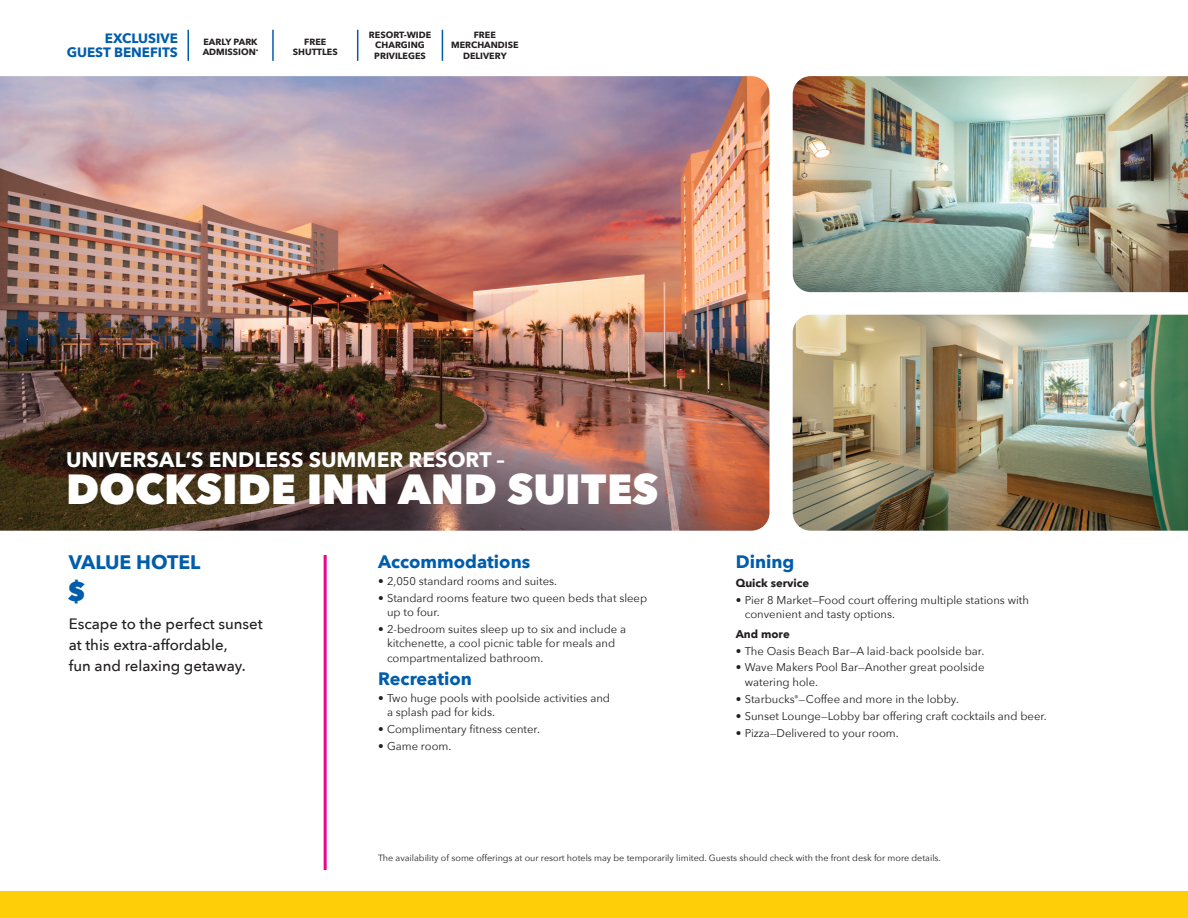
<style>
.page{position:relative;width:1188px;height:918px;background:#fff}
.page>*{position:absolute;margin:0;border:0;box-sizing:border-box;transform-origin:0 0}
.t1{font:800 42px "Avenir Next";color:#fff}
.t2{font:800 27px "Avenir Next";color:#015dac}
.t3{font:700 21px "Avenir Next";color:#fff}
.t4{font:700 19.5px "Avenir Next";color:#015dac}
.t5{font:700 18px "Avenir Next";color:#015dac}
.t6{font:500 15px/21px "Avenir Next";color:#231f20}
.t7{font:700 13.5px/13.5px "Avenir Next";color:#015dac;text-align:right}
.t8{font:11.25px/14.2px "Avenir Next";color:#231f20}
.t9{font:700 11.25px "Avenir Next";color:#231f20}
.t10{font:9px "Avenir Next";color:#231f20}
.t11{font:700 9px/10.5px "Avenir Next";color:#231f20;text-align:center}
</style>
<div class="page">
<img style="left:793px;top:315px;width:395px;height:216px">
<img style="left:793px;top:76px;width:395px;height:216px">
<img style="left:0;top:76px;width:770px;height:455px">
<hr style="left:324px;top:555px;width:3px;height:315px;background:#ed028c">
<div style="left:0;top:891px;width:1188px;height:27px;background:#fece08"></div>
<hr style="left:272px;top:30px;width:2px;height:31px;background:#015dac">
<hr style="left:187px;top:30px;width:2px;height:31px;background:#015dac">
<hr style="left:357px;top:30px;width:1px;height:31px;background:#015dac">
<hr style="left:442px;top:30px;width:1px;height:31px;background:#015dac">
<p class="t7" style="left:67px;top:32px;width:113px">EXCLUSIVE<br>GUEST BENEFITS</p>
<p class="t11" style="left:203px;top:36px;width:57px;text-align:left">EARLY PARK<br>ADMISSION<sup>*</sup></p>
<p class="t11" style="left:293px;top:36px;width:46px">FREE<br>SHUTTLES</p>
<p class="t11" style="left:369px;top:29px;width:64px">RESORT-WIDE<br>CHARGING<br>PRIVILEGES</p>
<p class="t11" style="left:451px;top:29px;width:69px">FREE<br>MERCHANDISE<br>DELIVERY</p>
<h3 class="t3" style="left:66px;top:441px;width:440px">UNIVERSAL’S ENDLESS SUMMER RESORT –</h3>
<h1 class="t1" style="left:66px;top:463px;width:594px">DOCKSIDE INN AND SUITES</h1>
<h3 class="t4" style="left:69px;top:545px;width:133px">VALUE HOTEL</h3>
<h2 class="t2" style="left:67px;top:575px;width:20px">$</h2>
<h3 class="t6" style="left:69px;top:613px;width:196px">Escape to the perfect sunset at this extra-affordable,<br>fun and relaxing getaway.</h3>
<h3 class="t5" style="left:378px;top:546px;width:154px">Accommodations</h3>
<p class="t8" style="left:378px;top:573px;width:181px">• 2,050 standard rooms and suites.</p>
<p class="t8" style="left:387px;top:590px;width:262px;text-indent:-9px">• Standard rooms feature two queen beds that sleep up to four.</p>
<p class="t8" style="left:387px;top:622px;width:241px;text-indent:-9px">• 2-bedroom suites sleep up to six and include a kitchenette, a cool picnic table for meals and compartmentalized bathroom.</p>
<h3 class="t5" style="left:378px;top:663px;width:95px">Recreation</h3>
<p class="t8" style="left:387px;top:691px;width:225px;text-indent:-9px">• Two huge pools with poolside activities and a splash pad for kids.</p>
<p class="t8" style="left:378px;top:722px;width:164px">• Complimentary fitness center.</p>
<p class="t8" style="left:378px;top:739px;width:75px">• Game room.</p>
<h3 class="t5" style="left:736px;top:546px;width:60px">Dining</h3>
<p class="t9" style="left:736px;top:573px;width:75px">Quick service</p>
<p class="t8" style="left:745px;top:593px;width:286px;text-indent:-9px">• Pier 8 Market—Food court offering multiple stations with convenient and tasty options.</p>
<p class="t9" style="left:736px;top:624px;width:56px">And more</p>
<p class="t8" style="left:736px;top:643px;width:250px">• The Oasis Beach Bar—A laid-back poolside bar.</p>
<p class="t8" style="left:745px;top:660px;width:241px;text-indent:-9px">• Wave Makers Pool Bar—Another great poolside watering hole.</p>
<p class="t8" style="left:736px;top:691px;width:225px">• Starbucks<sup>®</sup>—Coffee and more in the lobby.</p>
<p class="t8" style="left:736px;top:708px;width:313px">• Sunset Lounge—Lobby bar offering craft cocktails and beer.</p>
<p class="t8" style="left:736px;top:725px;width:165px">• Pizza—Delivered to your room.</p>
<p class="t10" style="left:378px;top:850px;width:564px">The availability of some offerings at our resort hotels may be temporarily limited. Guests should check with the front desk for more details.</p>
</div>
